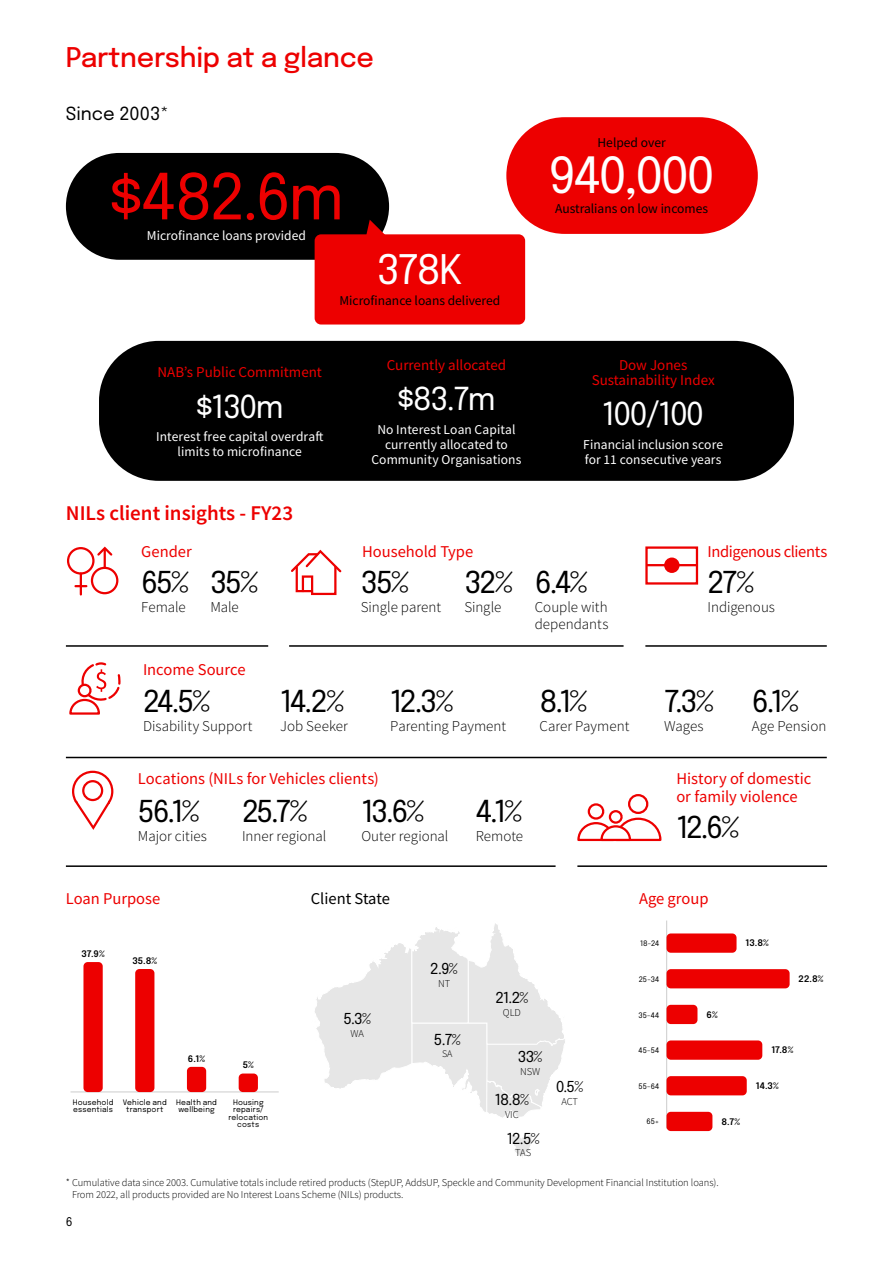
<style>
.page{position:relative;width:893px;height:1263px;background:#fff}
.page>*{position:absolute;margin:0;border:0;box-sizing:border-box;transform-origin:0 0}
.t1{font:63px "Epilogue";color:#ed0000}
.t2{font:49.5px "Epilogue";letter-spacing:-.05em;color:#fff}
.t3{font:40.5px "Epilogue";color:#fff}
.t4{font:31.5px "Epilogue";letter-spacing:-.05em;color:#fff}
.t5{font:30px "Epilogue";letter-spacing:-.08em;color:#000}
.t6{font:500 27px "Epilogue";letter-spacing:-.01em;color:#ed0000}
.t7{font:600 21px "Source Sans Pro";color:#ed0000}
.t8{font:18px "Epilogue";color:#000}
.t9{font:16.5px/18px "Source Sans Pro";color:#ed0000}
.t10{font:16.5px "Source Sans Pro";letter-spacing:-.025em;color:#ed0000}
.t11{font:16.5px "Source Sans Pro";color:#000}
.t12{font:300 15px/16.5px "Source Sans Pro";color:#000}
.t13{font:15px/15px "Source Sans Pro";color:#ed0000;text-align:center}
.t14{font:15px "Epilogue";letter-spacing:-.05em;color:#000}
.t15{font:13.5px/15px "Source Sans Pro";letter-spacing:.005em;color:#fff;text-align:center}
.t16{font:13.5px "Source Sans Pro";color:#000}
.t17{font:12px "Epilogue";color:#000}
.t18{font:300 10.5px/12.6px "Source Sans Pro";letter-spacing:-.005em;color:#000}
.t19{font:300 10.05px "Source Sans Pro";color:#000}
.t20{font:600 9px "Epilogue";color:#000}
.t21{font:7.5px/7.5px "Epilogue";letter-spacing:.02em;color:#000;text-align:center}
</style>
<div class="page">
<div style="left:66px;top:153px;width:323px;height:107px;background:#000;border-radius:53px"></div>
<div style="left:99px;top:341px;width:695px;height:140px;background:#000;border-radius:60px"></div>
<div style="left:315px;top:234px;width:210px;height:90px;background:#ed0000;border-radius:6px"></div>
<svg style="left:366px;top:220px;width:20px;height:15px"></svg>
<div style="left:506px;top:117px;width:252px;height:117px;background:#ed0000;border-radius:58px"></div>
<hr style="left:66px;top:757px;width:761px;height:1px;background:#000">
<div style="left:67px;top:547px;width:28px;height:28px;border:2px solid #ed0000;border-radius:50%"></div>
<div style="left:91px;top:567px;width:27px;height:27px;border:2px solid #ed0000;border-radius:50%"></div>
<hr style="left:80px;top:573px;width:2px;height:21px;background:#ed0000">
<svg style="left:76px;top:585px;width:10px;height:2px"></svg>
<svg style="left:97px;top:546px;width:16px;height:22px"></svg>
<svg style="left:664px;top:557px;width:16px;height:16px"></svg>
<hr style="left:647px;top:564px;width:50px;height:2px;background:#ed0000">
<div style="left:645px;top:546px;width:53px;height:39px;border:2px solid #ed0000"></div>
<svg style="left:291px;top:549px;width:51px;height:47px"></svg>
<hr style="left:66px;top:645px;width:202px;height:2px;background:#000">
<hr style="left:289px;top:645px;width:335px;height:2px;background:#000">
<hr style="left:645px;top:645px;width:182px;height:2px;background:#000">
<hr style="left:66px;top:865px;width:490px;height:2px;background:#000">
<hr style="left:577px;top:865px;width:250px;height:2px;background:#000">
<svg style="left:68px;top:662px;width:53px;height:205px"></svg>
<svg style="left:577px;top:794px;width:86px;height:73px"></svg>
<hr style="left:666px;top:920px;width:1px;height:209px;background:#ccc">
<hr style="left:71px;top:1091px;width:208px;height:1px;background:#ccc">
<div style="left:83px;top:962px;width:20px;height:130px;background:#ed0000;border-radius:4px"></div>
<div style="left:666px;top:933px;width:70px;height:20px;background:#ed0000;border-radius:4px"></div>
<div style="left:135px;top:969px;width:19px;height:123px;background:#ed0000;border-radius:4px"></div>
<div style="left:666px;top:969px;width:124px;height:19px;background:#ed0000;border-radius:4px"></div>
<div style="left:239px;top:1073px;width:19px;height:19px;background:#ed0000;border-radius:4px"></div>
<div style="left:187px;top:1067px;width:19px;height:25px;background:#ed0000;border-radius:4px"></div>
<div style="left:666px;top:1005px;width:31px;height:19px;background:#ed0000;border-radius:4px"></div>
<div style="left:666px;top:1040px;width:96px;height:20px;background:#ed0000;border-radius:4px"></div>
<div style="left:666px;top:1076px;width:81px;height:19px;background:#ed0000;border-radius:4px"></div>
<div style="left:666px;top:1112px;width:46px;height:19px;background:#ed0000;border-radius:4px"></div>
<svg style="left:510px;top:1134px;width:22px;height:23px"></svg>
<svg style="left:315px;top:923px;width:250px;height:195px"></svg>
<h3 class="t6" style="left:66px;top:38px;width:309px">Partnership at a glance</h3>
<h3 class="t8" style="left:66px;top:101px;width:104px">Since 2003*</h3>
<h1 class="t1" style="left:109px;top:152px;width:237px">$482.6m</h1>
<p class="t15" style="left:147px;top:228px;width:160px">Microfinance loans provided</p>
<h3 class="t3" style="left:377px;top:241px;width:88px">378K</h3>
<p class="t16" style="left:339px;top:292px;width:163px">Microfinance loans delivered</p>
<p class="t16" style="left:597px;top:133px;width:70px">Helped over</p>
<h2 class="t2" style="left:548px;top:140px;width:168px">940,000</h2>
<p class="t16" style="left:555px;top:200px;width:154px">Australians on low incomes</p>
<h3 class="t13" style="left:158px;top:365px;width:166px">NAB’s Public Commitment</h3>
<h3 class="t4" style="left:196px;top:384px;width:89px">$130m</h3>
<p class="t15" style="left:156px;top:429px;width:169px">Interest free capital overdraft limits to microfinance</p>
<h3 class="t13" style="left:387px;top:357px;width:121px">Currently allocated</h3>
<h3 class="t4" style="left:397px;top:377px;width:100px">$83.7m</h3>
<p class="t15" style="left:371px;top:422px;width:151px">No Interest Loan Capital currently allocated to<br>Community Organisations</p>
<h3 class="t13" style="left:592px;top:357px;width:124px">Dow Jones<br>Sustainability Index</h3>
<h3 class="t4" style="left:602px;top:392px;width:104px">100/100</h3>
<p class="t15" style="left:583px;top:437px;width:141px;text-align:left">Financial inclusion score for 11 consecutive years</p>
<h3 class="t7" style="left:66px;top:499px;width:229px">NILs client insights - FY23</h3>
<h3 class="t9" style="left:141px;top:543px;width:52px">Gender</h3>
<h3 class="t9" style="left:362px;top:543px;width:113px">Household Type</h3>
<h3 class="t5" style="left:141px;top:561px;width:119px">65% 35%</h3>
<h3 class="t12" style="left:141px;top:599px;width:46px">Female</h3>
<h3 class="t12" style="left:210px;top:599px;width:30px">Male</h3>
<h3 class="t9" style="left:143px;top:660px;width:104px">Income Source</h3>
<h3 class="t5" style="left:361px;top:561px;width:50px">35%</h3>
<h3 class="t5" style="left:464px;top:561px;width:50px">32%</h3>
<h3 class="t12" style="left:361px;top:599px;width:82px">Single parent</h3>
<h3 class="t12" style="left:464px;top:599px;width:39px">Single</h3>
<h3 class="t5" style="left:535px;top:561px;width:54px">6.4%</h3>
<h3 class="t12" style="left:535px;top:599px;width:75px">Couple with dependants</h3>
<h3 class="t10" style="left:707px;top:541px;width:121px">Indigenous clients</h3>
<h3 class="t5" style="left:707px;top:561px;width:48px">27%</h3>
<h3 class="t12" style="left:707px;top:599px;width:69px">Indigenous</h3>
<h3 class="t5" style="left:143px;top:680px;width:69px">24.5%</h3>
<h3 class="t12" style="left:143px;top:717px;width:111px">Disability Support</h3>
<h3 class="t5" style="left:280px;top:680px;width:66px">14.2%</h3>
<h3 class="t5" style="left:539px;top:680px;width:50px">8.1%</h3>
<h3 class="t5" style="left:752px;top:680px;width:49px">6.1%</h3>
<h3 class="t12" style="left:280px;top:717px;width:69px">Job Seeker</h3>
<h3 class="t12" style="left:539px;top:717px;width:92px">Carer Payment</h3>
<h3 class="t12" style="left:752px;top:717px;width:76px">Age Pension</h3>
<h3 class="t5" style="left:390px;top:680px;width:65px">12.3%</h3>
<h3 class="t12" style="left:390px;top:717px;width:118px">Parenting Payment</h3>
<h3 class="t5" style="left:664px;top:680px;width:51px">7.3%</h3>
<h3 class="t12" style="left:664px;top:717px;width:41px">Wages</h3>
<h3 class="t9" style="left:138px;top:770px;width:242px">Locations (NILs for Vehicles clients)</h3>
<h3 class="t5" style="left:361px;top:790px;width:65px">13.6%</h3>
<h3 class="t5" style="left:476px;top:790px;width:48px">4.1%</h3>
<h3 class="t12" style="left:361px;top:828px;width:89px">Outer regional</h3>
<h3 class="t12" style="left:476px;top:828px;width:49px">Remote</h3>
<h3 class="t5" style="left:138px;top:790px;width:63px">56.1%</h3>
<h3 class="t12" style="left:138px;top:828px;width:70px">Major cities</h3>
<h3 class="t5" style="left:242px;top:790px;width:67px">25.7%</h3>
<h3 class="t12" style="left:242px;top:828px;width:86px">Inner regional</h3>
<h3 class="t9" style="left:676px;top:770px;width:136px">History of domestic or family violence</h3>
<h3 class="t5" style="left:676px;top:806px;width:64px">12.6%</h3>
<h3 class="t9" style="left:66px;top:889px;width:96px">Loan Purpose</h3>
<h3 class="t11" style="left:311px;top:887px;width:81px">Client State</h3>
<h3 class="t9" style="left:639px;top:889px;width:71px">Age group</h3>
<p class="t20" style="left:81px;top:947px;width:25px">37.9%</p>
<p class="t20" style="left:132px;top:954px;width:26px">35.8%</p>
<h3 class="t14" style="left:430px;top:958px;width:29px">2.9%</h3>
<p class="t18" style="left:438px;top:977px;width:14px">NT</p>
<p class="t21" style="left:640px;top:939px;width:21px">18-24</p>
<p class="t21" style="left:639px;top:975px;width:22px">25-34</p>
<p class="t20" style="left:745px;top:937px;width:25px">13.8%</p>
<p class="t20" style="left:799px;top:972px;width:26px">22.8%</p>
<p class="t20" style="left:188px;top:1053px;width:19px">6.1%</p>
<p class="t20" style="left:243px;top:1059px;width:13px">5%</p>
<p class="t21" style="left:73px;top:1098px;width:42px;text-align:left">Household essentials</p>
<p class="t21" style="left:123px;top:1098px;width:45px">Vehicle and transport</p>
<p class="t21" style="left:176px;top:1098px;width:42px">Health and wellbeing</p>
<p class="t21" style="left:228px;top:1098px;width:41px">Housing repairs/ relocation costs</p>
<h3 class="t14" style="left:343px;top:1008px;width:29px">5.3%</h3>
<p class="t18" style="left:350px;top:1027px;width:15px">WA</p>
<h3 class="t14" style="left:434px;top:1029px;width:28px">5.7%</h3>
<p class="t19" style="left:442px;top:1047px;width:12px">SA</p>
<h3 class="t14" style="left:495px;top:987px;width:35px">21.2%</h3>
<p class="t18" style="left:503px;top:1006px;width:20px">QLD</p>
<h3 class="t14" style="left:518px;top:1046px;width:26px">33%</h3>
<p class="t18" style="left:520px;top:1065px;width:22px">NSW</p>
<h3 class="t14" style="left:495px;top:1089px;width:36px">18.8%</h3>
<p class="t18" style="left:505px;top:1108px;width:15px">VIC</p>
<h3 class="t14" style="left:507px;top:1128px;width:35px">12.5%</h3>
<p class="t18" style="left:515px;top:1147px;width:18px">TAS</p>
<h3 class="t14" style="left:556px;top:1076px;width:29px">0.5%</h3>
<p class="t18" style="left:561px;top:1095px;width:18px">ACT</p>
<p class="t21" style="left:638px;top:1011px;width:23px">35-44</p>
<p class="t20" style="left:706px;top:1009px;width:13px">6%</p>
<p class="t21" style="left:639px;top:1046px;width:22px">45-54</p>
<p class="t21" style="left:638px;top:1082px;width:22px">55-64</p>
<p class="t21" style="left:646px;top:1117px;width:14px">65+</p>
<p class="t20" style="left:721px;top:1115px;width:20px">8.7%</p>
<p class="t18" style="left:72px;top:1176px;width:648px;text-indent:-6px">* Cumulative data since 2003. Cumulative totals include retired products (StepUP, AddsUP, Speckle and Community Development Financial Institution loans).<br>From 2022, all products provided are No Interest Loans Scheme (NILs) products.</p>
<p class="t17" style="left:66px;top:1213px;width:8px">6</p>
<p class="t20" style="left:771px;top:1044px;width:24px">17.8%</p>
<p class="t20" style="left:756px;top:1079px;width:25px">14.3%</p>
</div>
